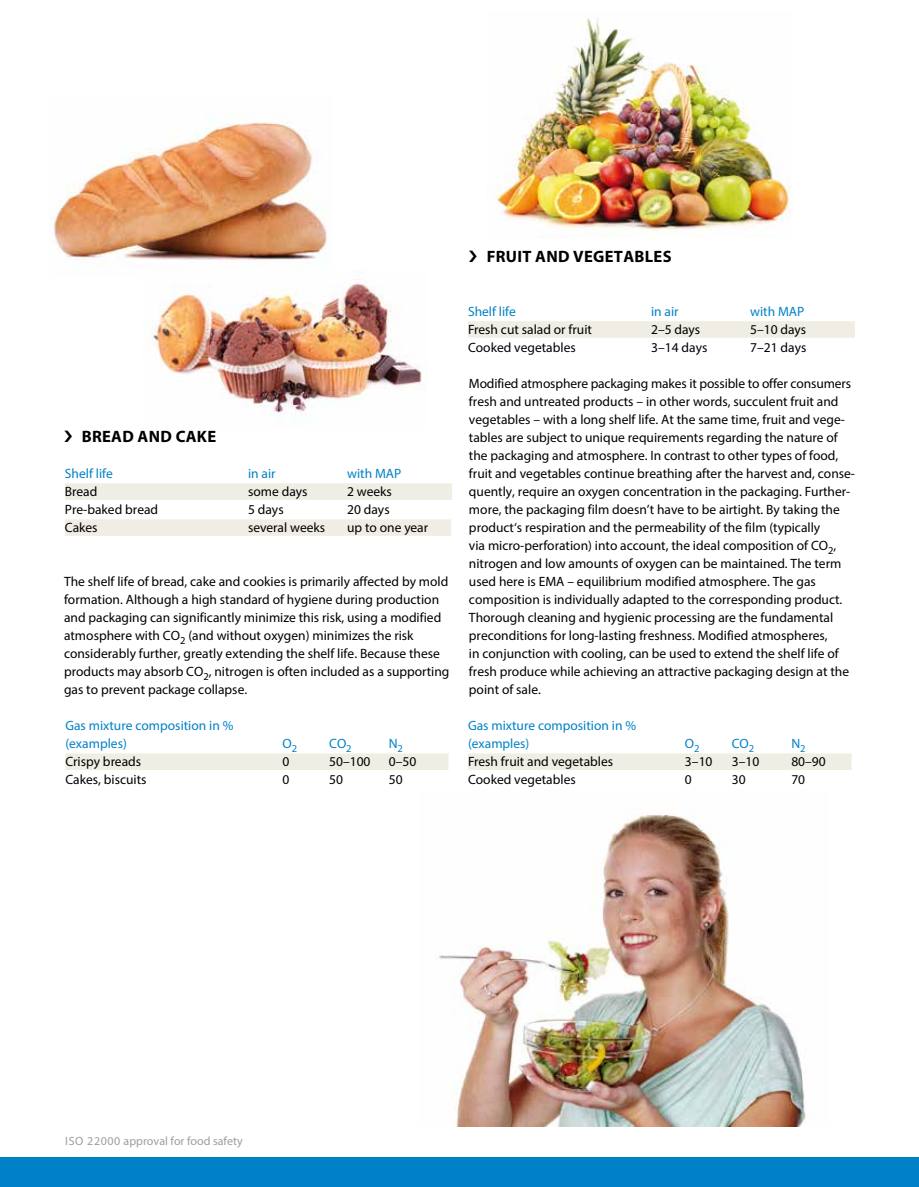
<style>
.page{position:relative;width:919px;height:1187px;background:#fff}
.page>*{position:absolute;margin:0;border:0;box-sizing:border-box;transform-origin:0 0}
.t1{font:700 16.5px "Myriad Pro";letter-spacing:.02em;color:#000}
.t2{font:13.5px/18px "Myriad Pro";color:#000}
.t3{font:13.5px/18px "Myriad Pro";color:#0081c7}
.t4{font:12px "Myriad Pro";color:#9c9e9f}
</style>
<div class="page">
<div style="left:0;top:1157px;width:918px;height:29px;background:#0081c7"></div>
<img style="left:438px;top:815px;width:368px;height:311px">
<img style="left:51px;top:116px;width:276px;height:149px">
<img style="left:151px;top:279px;width:276px;height:137px">
<img style="left:488px;top:18px;width:304px;height:219px">
<div style="left:65px;top:483px;width:384px;height:17px;background:#efede4"></div>
<hr style="left:449px;top:483px;width:3px;height:17px;background:#efede4">
<div style="left:65px;top:519px;width:386px;height:17px;background:#efede4"></div>
<div style="left:65px;top:753px;width:383px;height:17px;background:#efede4"></div>
<div style="left:468px;top:321px;width:386px;height:17px;background:#efede4"></div>
<div style="left:468px;top:753px;width:383px;height:17px;background:#efede4"></div>
<p class="t1" style="left:82px;top:425px;width:136px">BREAD AND CAKE</p>
<p class="t3" style="left:65px;top:464px;width:49px">Shelf life</p>
<p class="t3" style="left:248px;top:464px;width:29px">in air</p>
<p class="t3" style="left:347px;top:464px;width:56px">with MAP</p>
<p class="t2" style="left:65px;top:482px;width:34px">Bread</p>
<p class="t2" style="left:248px;top:482px;width:61px">some days</p>
<p class="t2" style="left:347px;top:482px;width:46px">2 weeks</p>
<p class="t2" style="left:65px;top:500px;width:95px">Pre-baked bread</p>
<p class="t2" style="left:248px;top:500px;width:37px">5 days</p>
<p class="t2" style="left:347px;top:500px;width:44px">20 days</p>
<p class="t2" style="left:65px;top:518px;width:34px">Cakes</p>
<p class="t2" style="left:248px;top:518px;width:79px">several weeks</p>
<p class="t2" style="left:347px;top:518px;width:83px">up to one year</p>
<p class="t2" style="left:64px;top:572px;width:387px">The shelf life of bread, cake and cookies is primarily affected by mold formation. Although a high standard of hygiene during production and packaging can significantly minimize this risk, using a modified atmosphere with CO<sub>2</sub> (and without oxygen) minimizes the risk considerably further, greatly extending the shelf life. Because these products may absorb CO<sub>2</sub>, nitrogen is often included as a supporting gas to prevent package collapse.</p>
<p class="t3" style="left:65px;top:716px;width:169px">Gas mixture composition in % (examples)</p>
<p class="t3" style="left:282px;top:734px;width:16px">O<sub>2</sub></p>
<p class="t3" style="left:329px;top:734px;width:24px">CO<sub>2</sub></p>
<p class="t3" style="left:388px;top:734px;width:16px">N<sub>2</sub></p>
<p class="t2" style="left:65px;top:752px;width:77px">Crispy breads</p>
<p class="t2" style="left:282px;top:752px;width:8px">0</p>
<p class="t2" style="left:329px;top:752px;width:43px">50–100</p>
<p class="t2" style="left:388px;top:752px;width:29px">0–50</p>
<p class="t2" style="left:65px;top:770px;width:83px">Cakes, biscuits</p>
<p class="t2" style="left:282px;top:770px;width:8px">0</p>
<p class="t2" style="left:329px;top:770px;width:15px">50</p>
<p class="t2" style="left:388px;top:770px;width:15px">50</p>
<p class="t1" style="left:486px;top:245px;width:186px">FRUIT AND VEGETABLES</p>
<p class="t3" style="left:468px;top:302px;width:49px">Shelf life</p>
<p class="t3" style="left:651px;top:302px;width:29px">in air</p>
<p class="t3" style="left:750px;top:302px;width:56px">with MAP</p>
<p class="t2" style="left:468px;top:320px;width:125px">Fresh cut salad or fruit</p>
<p class="t2" style="left:651px;top:320px;width:51px">2–5 days</p>
<p class="t2" style="left:750px;top:320px;width:58px">5–10 days</p>
<p class="t2" style="left:468px;top:338px;width:109px">Cooked vegetables</p>
<p class="t2" style="left:651px;top:338px;width:58px">3–14 days</p>
<p class="t2" style="left:750px;top:338px;width:58px">7–21 days</p>
<p class="t2" style="left:469px;top:374px;width:387px">Modified atmosphere packaging makes it possible to offer consumers fresh and untreated products – in other words, succulent fruit and vegetables – with a long shelf life. At the same time, fruit and vege&shy;tables are subject to unique requirements regarding the nature of the packaging and atmosphere. In contrast to other types of food, fruit and vegetables continue breathing after the harvest and, conse&shy;quently, require an oxygen concentration in the packaging. Further&shy;more, the packaging film doesn’t have to be airtight. By taking the product‘s respiration and the permeability of the film (typically<br>via micro-perforation) into account, the ideal composition of CO<sub>2</sub>, nitrogen and low amounts of oxygen can be maintained. The term used here is EMA – equilibrium modified atmosphere. The gas composition is individually adapted to the corresponding product.<br>Thorough cleaning and hygienic processing are the fundamental preconditions for long-lasting freshness. Modified atmospheres,<br>in conjunction with cooling, can be used to extend the shelf life of fresh produce while achieving an attractive packaging design at the point of sale.</p>
<p class="t3" style="left:468px;top:716px;width:169px">Gas mixture composition in % (examples)</p>
<p class="t3" style="left:685px;top:734px;width:16px">O<sub>2</sub></p>
<p class="t3" style="left:731px;top:734px;width:24px">CO<sub>2</sub></p>
<p class="t3" style="left:791px;top:734px;width:16px">N<sub>2</sub></p>
<p class="t2" style="left:468px;top:752px;width:147px">Fresh fruit and vegetables</p>
<p class="t2" style="left:685px;top:752px;width:29px">3–10</p>
<p class="t2" style="left:731px;top:752px;width:29px">3–10</p>
<p class="t2" style="left:791px;top:752px;width:36px">80–90</p>
<p class="t2" style="left:468px;top:770px;width:109px">Cooked vegetables</p>
<p class="t2" style="left:685px;top:770px;width:8px">0</p>
<p class="t2" style="left:731px;top:770px;width:15px">30</p>
<p class="t2" style="left:791px;top:770px;width:15px">70</p>
<p class="t4" style="left:65px;top:1133px;width:179px">ISO 22000 approval for food safety</p>
</div>
